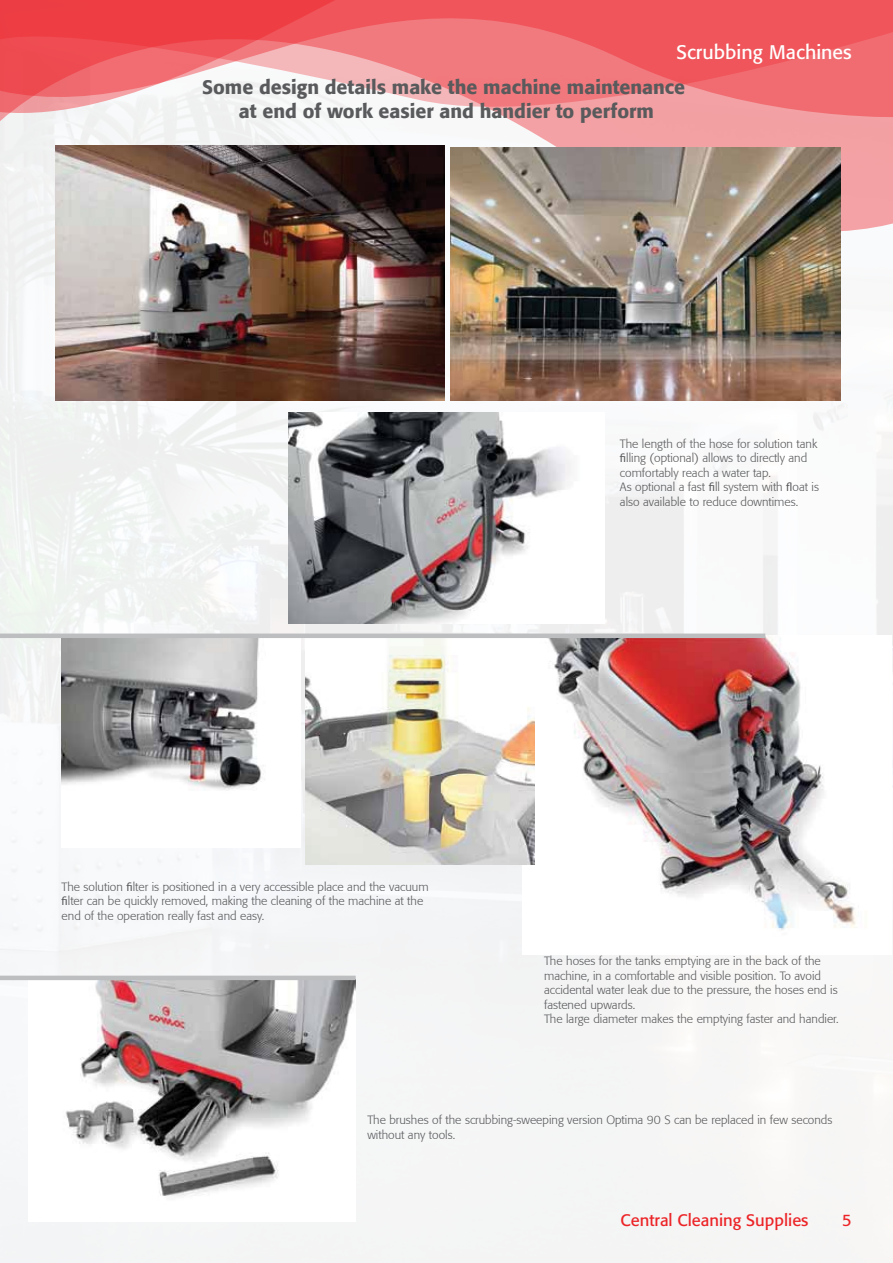
<style>
.page{position:relative;width:893px;height:1263px;background:#fff}
.page>*{position:absolute;margin:0;border:0;box-sizing:border-box;transform-origin:0 0}
.t1{font:500 19.5px/23.4px "Formata";color:#595a5c;text-align:center}
.t2{font:19.5px "Formata";color:#fff}
.t3{font:16.5px "Formata";color:#ec2427}
.t4{font:300 12px/14.4px "Formata";color:#595a5c}
.s1{font-family:"Myriad Pro";font-weight:400}
</style>
<div class="page">
<div style="left:0;top:232px;width:893px;height:1031px;background:#f5f5f6"></div>
<svg style="left:0;top:113px;width:893px;height:119px"></svg>
<svg style="left:0;top:0;width:893px;height:113px"></svg>
<img style="left:522px;top:635px;width:369px;height:319px">
<img style="left:55px;top:146px;width:389px;height:255px">
<img style="left:288px;top:412px;width:317px;height:211px">
<img style="left:62px;top:638px;width:238px;height:210px">
<img style="left:305px;top:638px;width:230px;height:227px">
<img style="left:29px;top:980px;width:327px;height:241px">
<div style="left:0;top:633px;width:765px;height:5px;background:#bdbec0"></div>
<hr style="left:0;top:976px;width:356px;height:4px;background:#bdbec0">
<img style="left:451px;top:147px;width:389px;height:254px">
<h1 class="t2" style="left:676px;top:40px;width:177px">Scrubbing Machines</h1>
<h1 class="t1" style="left:202px;top:76px;width:484px">Some design details make the machine maintenance at end of work easier and handier to perform</h1>
<p class="t4" style="left:620px;top:437px;width:201px">The length of the hose for solution tank <span class="s1">fi</span>lling (optional) allows to directly and comfortably reach a water tap.<br>As optional a fast <span class="s1">fi</span>ll system with <span class="s1">fl</span>oat is also available to reduce downtimes.</p>
<p class="t4" style="left:62px;top:879px;width:368px">The solution <span class="s1">fi</span>lter is positioned in a very accessible place and the vacuum <span class="s1">fi</span>lter can be quickly removed, making the cleaning of the machine at the end of the operation really fast and easy.</p>
<p class="t4" style="left:544px;top:954px;width:296px">The hoses for the tanks emptying are in the back of the machine, in a comfortable and visible position. To avoid accidental water leak due to the pressure, the hoses end is fastened upwards.<br>The large diameter makes the emptying faster and handier.</p>
<p class="t4" style="left:367px;top:1113px;width:466px">The brushes of the scrubbing-sweeping version Optima 90 S can be replaced in few seconds without any tools.</p>
<h2 class="t3" style="left:620px;top:1210px;width:190px">Central Cleaning Supplies</h2>
<h2 class="t3" style="left:842px;top:1210px;width:11px">5</h2>
</div>
